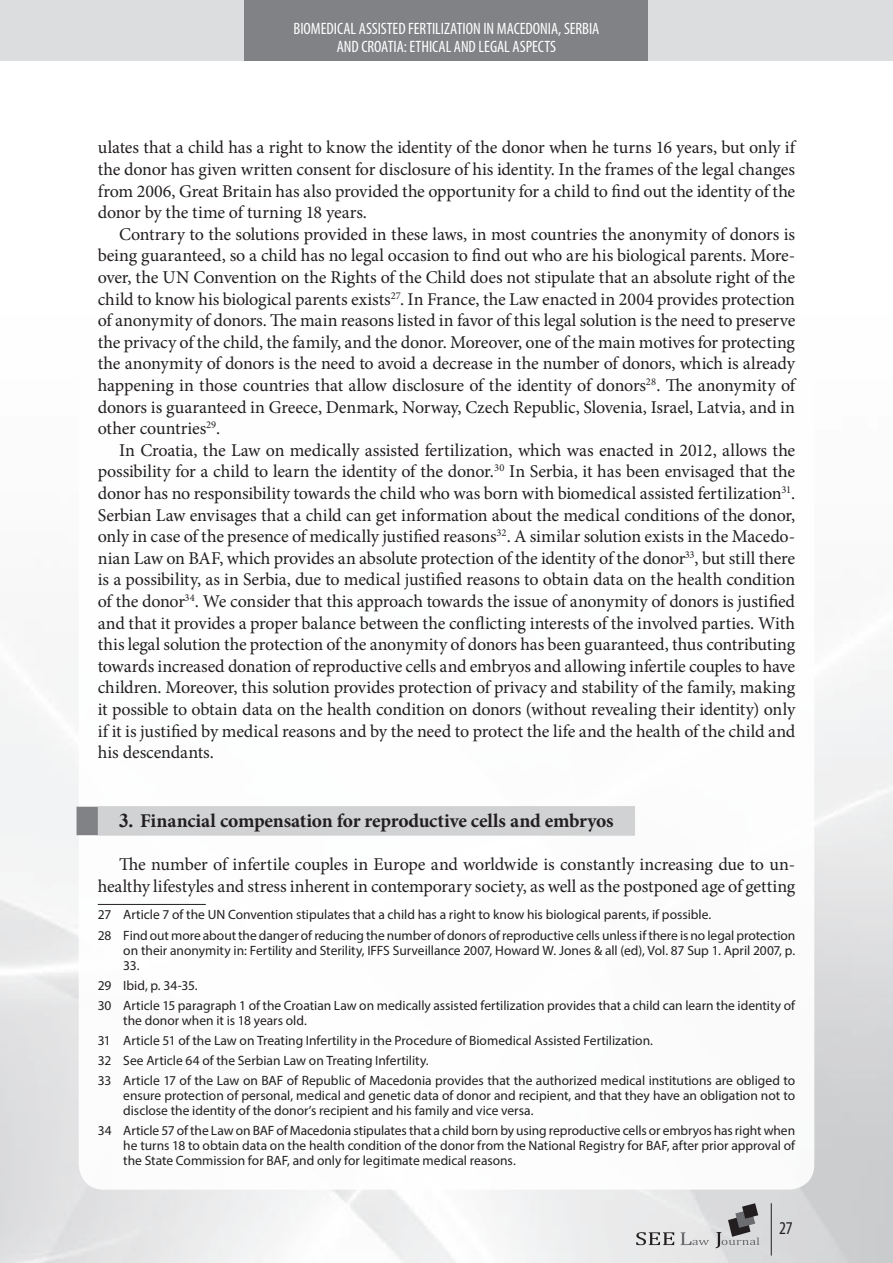
<style>
.page{position:relative;width:893px;height:1263px;background:#fff}
.page>*{position:absolute;margin:0;border:0;box-sizing:border-box;transform-origin:0 0}
.t1{font:700 19.5px "Minion Pro";letter-spacing:-.01em;color:#231f20}
.t2{font:18px/21.6px "Minion Pro";letter-spacing:-.01em;color:#231f20;text-align:justify}
.t3{font:condensed 18px "Myriad Pro";color:#231f20}
.t4{font:condensed 16.5px/17.2px "Myriad Pro";letter-spacing:-.005em;color:#fff;text-align:center}
.t5{font:13.5px/20.1px "Myriad Pro";letter-spacing:-.005em;color:#231f20}
.s1{font-family:"Times New Roman"}
</style>
<div class="page">
<div style="left:0;top:0;width:893px;height:61px;background:#dcdddf"></div>
<div style="left:244px;top:0;width:404px;height:61px;background:#808285"></div>
<svg style="left:636px;top:1232px;width:38px;height:13px"></svg>
<svg style="left:680px;top:1203px;width:79px;height:45px;background:#bebebf"></svg>
<hr style="left:771px;top:1203px;width:1px;height:52px;background:#231f20">
<div style="left:77px;top:807px;width:558px;height:28px;background:#808285"></div>
<div style="left:98px;top:807px;width:537px;height:28px;background:#d1d2d4"></div>
<hr style="left:98px;top:904px;width:108px;height:1px;background:#231f20">
<p class="t4" style="left:294px;top:20px;width:307px">BIOMEDICAL ASSISTED FERTILIZATION IN MACEDONIA, SERBIA<br>AND CROATIA: ETHICAL AND LEGAL ASPECTS</p>
<p class="t2" style="left:98px;top:137px;width:699px">ulates that a child has a right to know the identity of the donor when he turns 16 years, but only if the donor has given written consent for disclosure of his identity. In the frames of the legal changes from 2006, Great Britain has also provided the opportunity for a child to find out the identity of the donor by the time of turning 18 years.</p>
<p class="t2" style="left:98px;top:223px;width:699px;text-indent:21px">Contrary to the solutions provided in these laws, in most countries the anonymity of donors is being guaranteed, so a child has no legal occasion to find out who are his biological parents. More&shy;over, the UN Convention on the Rights of the Child does not stipulate that an absolute right of the child to know his biological parents exists<sup>27</sup>. In France, the Law enacted in 2004 provides protection of anonymity of donors. The main reasons listed in favor of this legal solution is the need to preserve the privacy of the child, the family, and the donor. Moreover, one of the main motives for protecting the anonymity of donors is the need to avoid a decrease in the number of donors, which is already happening in those countries that allow disclosure of the identity of donors<sup>28</sup>. The anonymity of donors is guaranteed in Greece, Denmark, Norway, Czech Republic, Slovenia, Israel, Latvia, and in other countries<sup>29</sup>.</p>
<p class="t2" style="left:98px;top:439px;width:699px;text-indent:21px">In Croatia, the Law on medically assisted fertilization, which was enacted in 2012, allows the possibility for a child to learn the identity of the donor.<sup>30</sup> In Serbia, it has been envisaged that the donor has no responsibility towards the child who was born with biomedical assisted fertilization<sup>31</sup>.<br>Serbian Law envisages that a child can get information about the medical conditions of the donor, only in case of the presence of medically justified reasons<sup>32</sup>. A similar solution exists in the Macedo&shy;nian Law on BAF, which provides an absolute protection of the identity of the donor<sup>33</sup>, but still there is a possibility, as in Serbia, due to medical justified reasons to obtain data on the health condition of the donor<sup>34</sup>. We consider that this approach towards the issue of anonymity of donors is justified and that it provides a proper balance between the conflicting interests of the involved parties. With this legal solution the protection of the anonymity of donors has been guaranteed, thus contributing towards increased donation of reproductive cells and embryos and allowing infertile couples to have children. Moreover, this solution provides protection of privacy and stability of the family, making it possible to obtain data on the health condition on donors (without revealing their identity) only if it is justified by medical reasons and by the need to protect the life and the health of the child and his descendants.</p>
<p class="t1" style="left:119px;top:807px;width:496px"><span class="s1">3.</span> Financial compensation for reproductive cells and embryos</p>
<p class="t2" style="left:98px;top:853px;width:699px;text-align:right">The number of infertile couples in Europe and worldwide is constantly increasing due to un&shy;healthy lifestyles and stress inherent in contemporary society, as well as the postponed age of getting</p>
<p class="t5" style="left:98px;top:905px;width:699px">27 Article 7 of the UN Convention stipulates that a child has a right to know his biological parents, if possible.<br>28 Find out more about the danger of reducing the number of donors of reproductive cells unless if there is no legal protection</p>
<p class="t5" style="left:123px;top:942px;width:673px;line-height:15px">on their anonymity in: Fertility and Sterility, IFFS Surveillance 2007, Howard W. Jones &amp; all (ed), Vol. 87 Sup 1. April 2007, p.<br>33.</p>
<p class="t5" style="left:98px;top:975px;width:699px">29 Ibid, р. 34-35.<br>30 Article 15 paragraph 1 of the Croatian Law on medically assisted fertilization provides that a child can learn the identity of</p>
<p class="t5" style="left:98px;top:1010px;width:699px;text-indent:26px">the donor when it is 18 years old.<br>31 Article 51 of the Law on Treating Infertility in the Procedure of Biomedical Assisted Fertilization.<br>32 See Article 64 of the Serbian Law on Treating Infertility.<br>33 Article 17 of the Law on BAF of Republic of Macedonia provides that the authorized medical institutions are obliged to</p>
<p class="t5" style="left:123px;top:1088px;width:673px;line-height:15px">ensure protection of personal, medical and genetic data of donor and recipient, and that they have an obligation not to disclose the identity of the donor’s recipient and his family and vice versa.</p>
<p class="t5" style="left:123px;top:1123px;width:673px;line-height:15px;text-align:justify;text-indent:-26px">34 Article 57 of the Law on BAF of Macedonia stipulates that a child born by using reproductive cells or embryos has right when he turns 18 to obtain data on the health condition of the donor from the National Registry for BAF, after prior approval of the State Commission for BAF, and only for legitimate medical reasons.</p>
<p class="t3" style="left:779px;top:1217px;width:15px">27</p>
</div>
